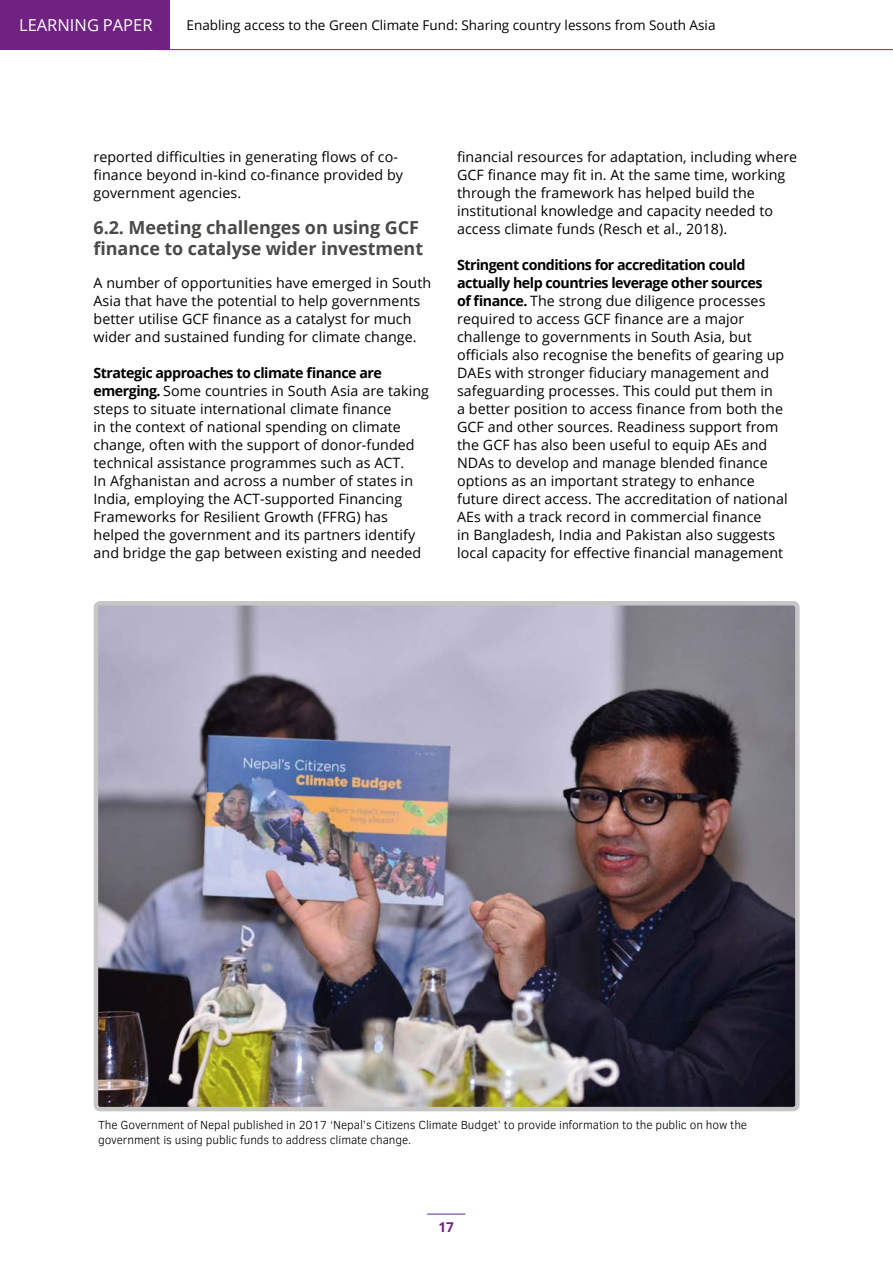
<style>
.page{position:relative;width:893px;height:1263px;background:#fff}
.page>*{position:absolute;margin:0;border:0;box-sizing:border-box;transform-origin:0 0}
.Heading_2{font:700 18px/21px "Open Sans";letter-spacing:-.005em;color:#4a4a49}
.t1{font:16.5px "Open Sans";color:#fff}
.Body{font:14.25px/18px "Open Sans";letter-spacing:.005em;color:#000}
.t2{font:13.5px "Open Sans";color:#000}
.t3{font:700 13.5px "Open Sans";color:#702283}
.t4{font:300 12px/15px "Clear Sans";letter-spacing:-.01em;color:#000}
.s1{font-weight:700}
</style>
<div class="page">
<div style="left:0;top:0;width:170px;height:50px;background:#702283"></div>
<hr style="left:427px;top:1214px;width:38px;height:1px;background:#702283">
<hr style="left:157px;top:49px;width:736px;height:1px;background:#702283">
<img style="left:99px;top:606px;width:696px;height:500px">
<div style="left:94px;top:601px;width:706px;height:510px;border:4px solid #c6c6c6;border-radius:4px"></div>
<p class="t1" style="left:19px;top:14px;width:135px">LEARNING PAPER</p>
<p class="t2" style="left:187px;top:16px;width:530px">Enabling access to the Green Climate Fund: Sharing country lessons from South Asia</p>
<p class="Body" style="left:94px;top:147px;width:311px">reported difficulties in generating flows of co&shy;finance beyond in-kind co-finance provided by government agencies.</p>
<p class="Heading_2" style="left:94px;top:217px;width:331px">6.2. Meeting challenges on using GCF finance to catalyse wider investment</p>
<p class="Body" style="left:94px;top:273px;width:339px">A number of opportunities have emerged in South Asia that have the potential to help governments better utilise GCF finance as a catalyst for much wider and sustained funding for climate change.</p>
<p class="Body" style="left:94px;top:363px;width:337px"><span class="s1">Strategic approaches to climate finance are emerging.</span> Some countries in South Asia are taking steps to situate international climate finance<br>in the context of national spending on climate change, often with the support of donor-funded technical assistance programmes such as ACT.<br>In Afghanistan and across a number of states in India, employing the ACT-supported Financing Frameworks for Resilient Growth (FFRG) has helped the government and its partners identify and bridge the gap between existing and needed</p>
<p class="Body" style="left:457px;top:147px;width:342px">financial resources for adaptation, including where GCF finance may fit in. At the same time, working through the framework has helped build the institutional knowledge and capacity needed to access climate funds (Resch et al., 2018).</p>
<p class="Body" style="left:457px;top:255px;width:332px"><span class="s1">Stringent conditions for accreditation could actually help countries leverage other sources<br>of finance.</span> The strong due diligence processes required to access GCF finance are a major challenge to governments in South Asia, but officials also recognise the benefits of gearing up DAEs with stronger fiduciary management and safeguarding processes. This could put them in<br>a better position to access finance from both the GCF and other sources. Readiness support from the GCF has also been useful to equip AEs and NDAs to develop and manage blended finance options as an important strategy to enhance future direct access. The accreditation of national AEs with a track record in commercial finance<br>in Bangladesh, India and Pakistan also suggests local capacity for effective financial management</p>
<p class="t4" style="left:98px;top:1117px;width:650px">The Government of Nepal published in 2017 ‘Nepal’s Citizens Climate Budget’ to provide information to the public on how the government is using public funds to address climate change.</p>
<p class="t3" style="left:439px;top:1217px;width:17px">17</p>
</div>
